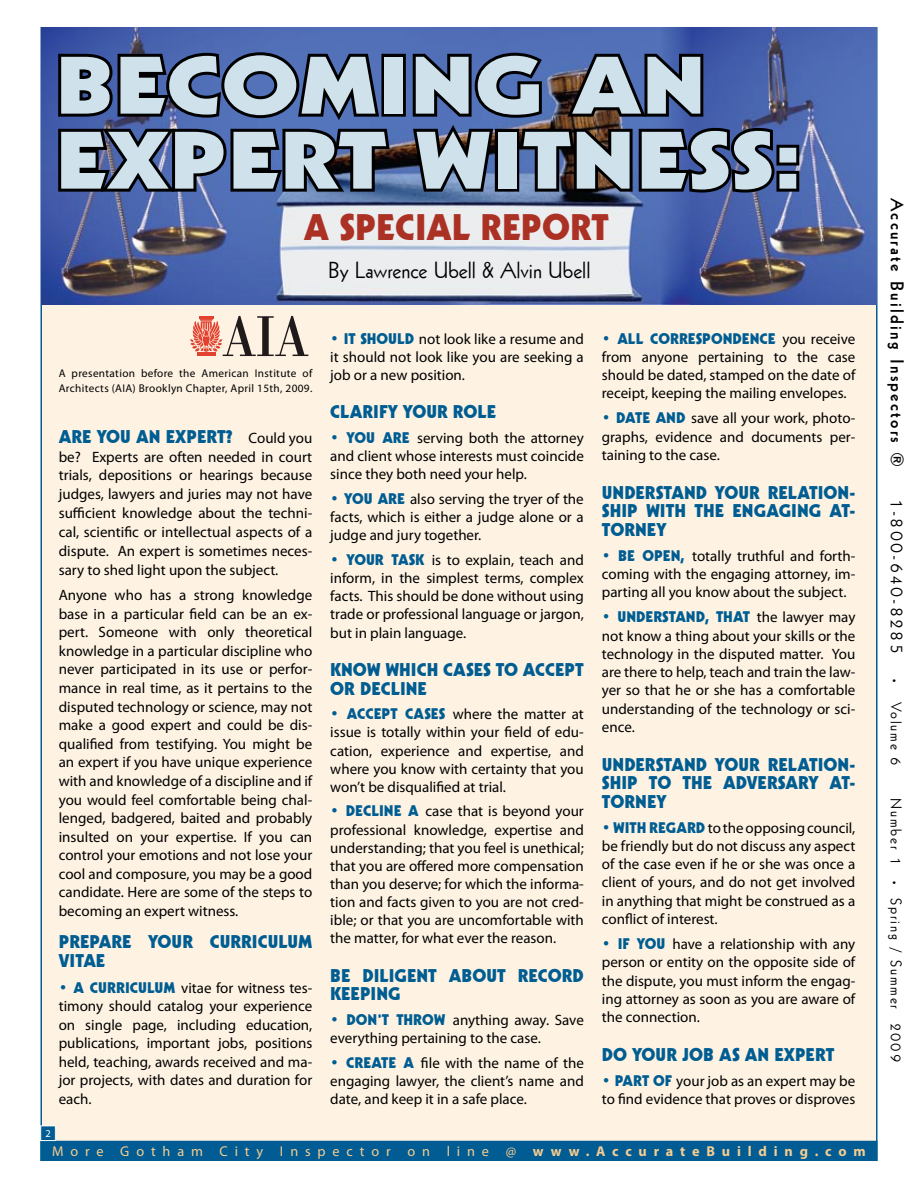
<style>
.page{position:relative;width:918px;height:1188px;background:#fff}
.page>*{position:absolute;margin:0;border:0;box-sizing:border-box;transform-origin:0 0}
.t1{font:79.5px/75px "Geometric 231 BT Heavy C";color:#cfe2ec;scale:1.25 1}
.t2{font:36px "Geometric 231 BT Heavy C";color:#ab3125}
.t3{font:22.5px "Geometric 231 BT Roman C";color:#000}
.t4{font:18px/18.6px "Geometric 231 BT Heavy C";color:#005d92}
.t5{font:18px "Geometric 231 BT Bold C";letter-spacing:.125em;color:#000}
.t6{font:18px "Geometric 231 BT Roman C";letter-spacing:.125em;color:#000}
.t7{font:15px/18.1px "Myriad Pro";color:#000;text-align:justify}
.t8{font:15px "Geometric 231 BT Heavy C";color:#005d92}
.t9{font:15px "Geometric 231 BT Roman C";letter-spacing:.125em;color:#000}
.t10{font:14.25px "Myriad Pro";letter-spacing:.48em;color:#f7cd91}
.t11{font:11.25px/14.1px "Myriad Pro";letter-spacing:.03em;color:#000}
.t12{font:10.5px "Myriad Pro";color:#fff}
.s1{font-family:"Geometric 231 BT Heavy C";font-size:18px;color:#005d92}
.s2{font-family:"Geometric 231 BT Heavy C";color:#005d92}
.s3{font-family:"Myriad Pro";color:#000}
.s4{font-weight:700}
.s5{font-size:9px}
</style>
<div class="page">
<div style="left:40px;top:27px;width:838px;height:1134px;background:#fef3e3;border:2px solid #005d92"></div>
<div style="left:40px;top:1141px;width:838px;height:20px;background:#005c92"></div>
<div style="left:41px;top:1126px;width:14px;height:15px;background:#005d92"></div>
<div style="left:40px;top:1126px;width:16px;height:15px;border:1px solid #fff"></div>
<img style="left:41px;top:27px;width:836px;height:278px">
<div style="left:381px;top:54px;width:25px;height:63px;border:6px solid #000"></div>
<svg style="left:55px;top:48px;width:338px;height:149px;background:#32436c"></svg>
<img style="left:409px;top:49px;width:393px;height:148px">
<svg style="left:190px;top:316px;width:118px;height:40px"></svg>
<h1 class="t1" style="left:55px;top:47px;width:96px">BECO</h1>
<h1 class="t1" style="left:55px;top:47px;width:599px;text-indent:244px">MING AN<br>EXPERT WITNESS:</h1>
<h2 class="t2" style="left:304px;top:205px;width:71px">A SPECIAL</h2>
<h2 class="t2" style="left:481px;top:205px;width:44px">REPORT</h2>
<h3 class="t3" style="left:328px;top:256px;width:264px">By Lawrence Ubell &amp; Alvin Ubell</h3>
<p class="t11" style="left:59px;top:366px;width:255px">A presentation before the American Institute of<br>Architects (AIA) Brooklyn Chapter, April 15th, 2009.</p>
<p class="t4" style="left:59px;top:427px;width:51px">ARE YOU</p>
<p class="t4" style="left:136px;top:427px;width:41px">AN EXPERT</p>
<p class="t7" style="left:59px;top:428px;width:255px;line-height:18.9px;text-indent:167px"><span class="s1">?</span> Could you be? Experts are often needed in court trials, depositions or hearings because judges, lawyers and juries may not have sufficient knowledge about the techni&shy;cal, scientific or intellectual aspects of a dispute. An expert is sometimes neces&shy;sary to shed light upon the subject.</p>
<p class="t7" style="left:59px;top:586px;width:255px;line-height:18.6px">Anyone who has a strong knowledge base in a particular field can be an ex&shy;pert. Someone with only theoretical knowledge in a particular discipline who never participated in its use or perfor&shy;mance in real time, as it pertains to the disputed technology or science, may not make a good expert and could be dis&shy;qualified from testifying. You might be an expert if you have unique experience with and knowledge of a discipline and if you would feel comfortable being chal&shy;lenged, badgered, baited and probably insulted on your expertise. If you can control your emotions and not lose your cool and composure, you may be a good candidate. Here are some of the steps to becoming an expert witness.</p>
<p class="t4" style="left:59px;top:932px;width:22px">PREPARE</p>
<p class="t4" style="left:148px;top:932px;width:13px">YOUR</p>
<p class="t4" style="left:210px;top:932px;width:11px">CURRICULU</p>
<p class="t4" style="left:298px;top:932px;width:16px">M</p>
<p class="t4" style="left:59px;top:951px;width:21px">VITAE</p>
<p class="t7" style="left:59px;top:978px;width:255px;line-height:18.6px"><span class="s2">• A CURRICULUM</span> vitae for witness tes&shy;timony should catalog your experience on single page, including education, publications, important jobs, positions held, teaching, awards received and ma&shy;jor projects, with dates and duration for each.</p>
<p class="t12" style="left:45px;top:1127px;width:7px">2</p>
<p class="t7" style="left:330px;top:329px;width:255px"><span class="s2">• IT SHOULD</span> not look like a resume and it should not look like you are seeking a job or a new position.</p>
<p class="t4" style="left:330px;top:403px;width:21px">CLARIFY</p>
<p class="t4" style="left:403px;top:403px;width:13px">YOUR</p>
<p class="t4" style="left:453px;top:403px;width:12px">ROLE</p>
<p class="t7" style="left:330px;top:429px;width:255px"><span class="s2">• YOU ARE</span> serving both the attorney and client whose interests must coincide since they both need your help.</p>
<p class="t7" style="left:330px;top:490px;width:255px"><span class="s2">• YOU ARE</span> also serving the tryer of the facts, which is either a judge alone or a judge and jury together.</p>
<p class="t7" style="left:330px;top:551px;width:255px"><span class="s2">• YOUR TASK</span> is to explain, teach and inform, in the simplest terms, complex facts. This should be done without using trade or professional language or jargon, but in plain language.</p>
<p class="t4" style="left:330px;top:660px;width:255px">KNOW WHICH CASES TO ACCEPT<br>OR DECLI</p>
<p class="t4" style="left:406px;top:679px;width:21px">NE</p>
<p class="t7" style="left:330px;top:705px;width:255px"><span class="s2">• ACCEPT CASES</span> where the matter at issue is totally within your field of edu&shy;cation, experience and expertise, and where you know with certainty that you won’t be disqualified at trial.</p>
<p class="t7" style="left:330px;top:802px;width:255px"><span class="s2">• DECLINE A</span> case that is beyond your professional knowledge, expertise and understanding; that you feel is unethical; that you are offered more compensation than you deserve; for which the informa&shy;tion and facts given to you are not cred&shy;ible; or that you are uncomfortable with the matter, for what ever the reason.</p>
<p class="t4" style="left:330px;top:966px;width:43px">BE DILIGE</p>
<p class="t4" style="left:417px;top:966px;width:45px">NT ABOUT</p>
<p class="t4" style="left:518px;top:966px;width:12px">RECORD</p>
<p class="t4" style="left:330px;top:984px;width:72px">KEEPING</p>
<p class="t7" style="left:330px;top:1011px;width:255px"><span class="s2">• DON’T THROW</span> anything away. Save everything pertaining to the case.</p>
<p class="t7" style="left:330px;top:1053px;width:255px"><span class="s2">• CREATE A</span> file with the name of the engaging lawyer, the client’s name and date, and keep it in a safe place.</p>
<p class="t8" style="left:602px;top:329px;width:255px">• ALL CORRESPONDENCE <span class="s3">you receive</span></p>
<p class="t7" style="left:602px;top:347px;width:255px">from anyone pertaining to the case should be dated, stamped on the date of receipt, keeping the mailing envelopes.</p>
<p class="t7" style="left:602px;top:409px;width:255px"><span class="s2">• DATE AND</span> save all your work, photo&shy;graphs, evidence and documents per&shy;taining to the case.</p>
<p class="t4" style="left:602px;top:483px;width:34px">UNDERSTA</p>
<p class="t4" style="left:684px;top:483px;width:44px">ND YOUR</p>
<p class="t4" style="left:768px;top:483px;width:11px">RELATIO</p>
<p class="t4" style="left:602px;top:483px;width:255px;text-align:justify;text-indent:236px">N-SHIP WITH THE ENGAGING AT-TORNEY</p>
<p class="t7" style="left:602px;top:546px;width:255px"><span class="s2">• BE OPEN,</span> totally truthful and forth&shy;coming with the engaging attorney, im&shy;parting all you know about the subject.</p>
<p class="t8" style="left:602px;top:608px;width:255px">• UNDERSTAND, THAT <span class="s3">the lawyer may</span></p>
<p class="t7" style="left:602px;top:626px;width:255px">not know a thing about your skills or the technology in the disputed matter. You are there to help, teach and train the law&shy;yer so that he or she has a comfortable understanding of the technology or sci&shy;ence.</p>
<p class="t4" style="left:602px;top:755px;width:34px">UNDERSTA</p>
<p class="t4" style="left:684px;top:755px;width:44px">ND YOUR</p>
<p class="t4" style="left:768px;top:755px;width:11px">RELATIO</p>
<p class="t4" style="left:838px;top:755px;width:19px">N-</p>
<p class="t4" style="left:602px;top:773px;width:10px">SHIP</p>
<p class="t4" style="left:649px;top:773px;width:13px">TO</p>
<p class="t4" style="left:682px;top:773px;width:11px">THE</p>
<p class="t4" style="left:723px;top:773px;width:46px">ADVERSARY</p>
<p class="t4" style="left:830px;top:773px;width:27px">AT-</p>
<p class="t4" style="left:602px;top:792px;width:56px">TORNEY</p>
<p class="t7" style="left:602px;top:818px;width:255px"><span class="s2">• WITH REGARD</span> to the opposing council, be friendly but do not discuss any aspect of the case even if he or she was once a client of yours, and do not get involved in anything that might be construed as a conflict of interest.</p>
<p class="t7" style="left:602px;top:935px;width:255px"><span class="s2">• IF YOU</span> have a relationship with any person or entity on the opposite side of the dispute, you must inform the engag&shy;ing attorney as soon as you are aware of the connection.</p>
<p class="t4" style="left:602px;top:1045px;width:43px">DO YOUR</p>
<p class="t4" style="left:682px;top:1045px;width:104px">JOB AS AN EXPERT</p>
<p class="t7" style="left:602px;top:1071px;width:255px"><span class="s2">• PART OF</span> your job as an expert may be to find evidence that proves or disproves</p>
<p class="t10" style="left:52px;top:1143px;width:815px">More Gotham City Inspector on line @ <span class="s4">www.AccurateBuilding.com</span></p>
<p class="t5" style="left:909px;top:198px;width:271px;rotate:90deg">Accurate Building Inspectors ®</p>
<p class="t6" style="left:909px;top:499px;width:156px;rotate:90deg">1-800-640-8285</p>
<p class="t9" style="left:906px;top:678px;width:90px;rotate:90deg"><span class="s5">•</span> Volume 6</p>
<p class="t9" style="left:906px;top:798px;width:265px;rotate:90deg">Number 1 <span class="s5">•</span> Spring / Summer 2009</p>
</div>
